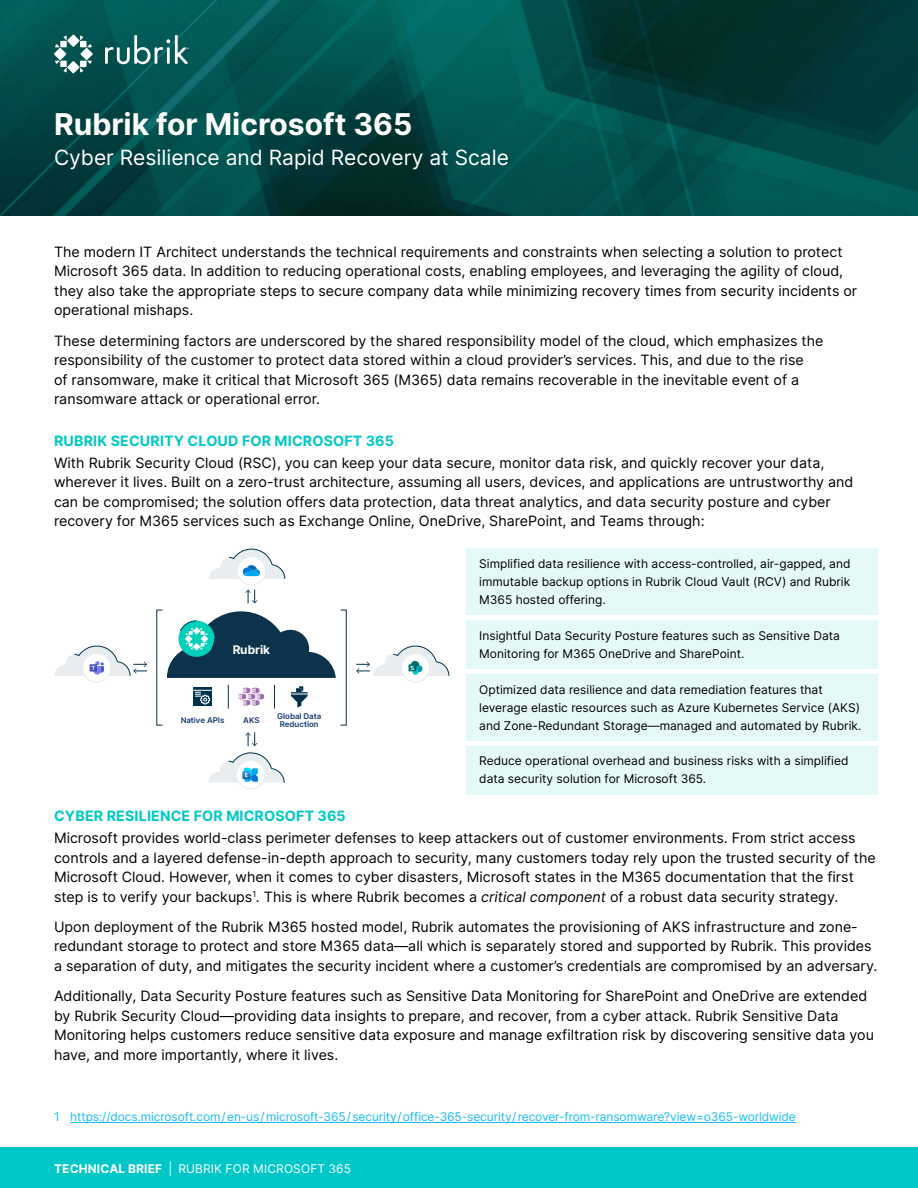
<style>
.page{position:relative;width:918px;height:1188px;background:#fff}
.page>*{position:absolute;margin:0;border:0;box-sizing:border-box;transform-origin:0 0}
.t1{font:700 30px "Inter";color:#fff}
.subtitle{font:21px "Inter";color:#fff}
.txt{font:14.25px/19.5px "Inter";color:#000}
.t2{font:700 14.25px "Inter";letter-spacing:.01em;color:#00c7c7}
.numbers{font:12px/18px "Inter";color:#000}
.Footnotes{font:12px "Inter";letter-spacing:-.01em;color:#19bcf4}
.t3{font:12px "Inter";letter-spacing:.01em;color:#fff}
.t4{font:700 11.85px "Inter";color:#fff}
.t5{font:7.95px/7.9px "Inter V";color:#153971;text-align:center}
.s1{font-style:italic}
.s2{font-weight:700}
</style>
<div class="page">
<img style="left:0;top:0;width:918px;height:216px">
<div style="left:0;top:1148px;width:918px;height:40px;background:#00c7c7"></div>
<div style="left:401px;top:653px;width:29px;height:29px;border:1px solid #e9edf0;border-radius:50%"></div>
<svg style="left:356px;top:646px;width:93px;height:30px"></svg>
<div style="left:237px;top:556px;width:29px;height:29px;border:1px solid #e9edf0;border-radius:50%"></div>
<svg style="left:209px;top:549px;width:76px;height:30px"></svg>
<svg style="left:245px;top:590px;width:12px;height:13px"></svg>
<div style="left:236px;top:760px;width:29px;height:29px;border:1px solid #e9edf0;border-radius:50%"></div>
<svg style="left:208px;top:752px;width:77px;height:31px"></svg>
<svg style="left:245px;top:732px;width:12px;height:14px"></svg>
<div style="left:82px;top:653px;width:29px;height:29px;border:1px solid #e9edf0;border-radius:50%"></div>
<svg style="left:54px;top:646px;width:93px;height:30px"></svg>
<svg style="left:193px;top:687px;width:19px;height:19px"></svg>
<svg style="left:193px;top:690px;width:19px;height:14px"></svg>
<svg style="left:239px;top:687px;width:25px;height:19px"></svg>
<svg style="left:291px;top:686px;width:17px;height:22px"></svg>
<svg style="left:167px;top:611px;width:169px;height:67px"></svg>
<svg style="left:185px;top:635px;width:7px;height:8px"></svg>
<svg style="left:228px;top:685px;width:1px;height:24px"></svg>
<svg style="left:274px;top:685px;width:1px;height:24px"></svg>
<hr style="left:70px;top:1122px;width:726px;height:1px;background:#19bcf4">
<div style="left:466px;top:549px;width:412px;height:66px;background:#e6f9f9"></div>
<div style="left:466px;top:620px;width:412px;height:49px;background:#e6f9f9"></div>
<div style="left:466px;top:674px;width:412px;height:67px;background:#e6f9f9"></div>
<div style="left:466px;top:746px;width:412px;height:48px;background:#e6f9f9"></div>
<svg style="left:67px;top:35px;width:13px;height:12px"></svg>
<svg style="left:67px;top:61px;width:13px;height:12px"></svg>
<svg style="left:80px;top:48px;width:13px;height:12px"></svg>
<svg style="left:55px;top:36px;width:12px;height:11px"></svg>
<svg style="left:80px;top:61px;width:12px;height:11px"></svg>
<svg style="left:55px;top:61px;width:12px;height:11px"></svg>
<svg style="left:80px;top:36px;width:12px;height:11px"></svg>
<svg style="left:54px;top:48px;width:12px;height:12px"></svg>
<svg style="left:105px;top:35px;width:84px;height:29px"></svg>
<p class="t1" style="left:54px;top:101px;width:360px">Rubrik for Microsoft 365</p>
<p class="subtitle" style="left:54px;top:142px;width:457px">Cyber Resilience and Rapid Recovery at Scale</p>
<p class="txt" style="left:54px;top:242px;width:805px">The modern IT Architect understands the technical requirements and constraints when selecting a solution to protect Microsoft 365 data. In addition to reducing operational costs, enabling employees, and leveraging the agility of cloud, they also take the appropriate steps to secure company data while minimizing recovery times from security incidents or operational mishaps.</p>
<p class="txt" style="left:54px;top:330px;width:771px">These determining factors are underscored by the shared responsibility model of the cloud, which emphasizes the responsibility of the customer to protect data stored within a cloud provider’s services. This, and due to the rise<br>of ransomware, make it critical that Microsoft 365 (M365) data remains recoverable in the inevitable event of a ransomware attack or operational error.</p>
<p class="t2" style="left:54px;top:430px;width:341px">RUBRIK SECURITY CLOUD FOR MICROSOFT 365</p>
<p class="txt" style="left:54px;top:452px;width:801px">With Rubrik Security Cloud (RSC), you can keep your data secure, monitor data risk, and quickly recover your data, wherever it lives. Built on a zero-trust architecture, assuming all users, devices, and applications are untrustworthy and can be compromised; the solution offers data protection, data threat analytics, and data security posture and cyber recovery for M365 services such as Exchange Online, OneDrive, SharePoint, and Teams through:</p>
<p class="t4" style="left:233px;top:640px;width:39px">Rubrik</p>
<p class="t5" style="left:180px;top:716px;width:45px">Native APIs</p>
<p class="t5" style="left:243px;top:716px;width:18px">AKS</p>
<p class="t5" style="left:277px;top:712px;width:46px">Global Data<br>Reduction</p>
<p class="numbers" style="left:479px;top:555px;width:373px;text-align:justify">Simplified data resilience with access-controlled, air-gapped, and immutable backup options in Rubrik Cloud Vault (RCV) and Rubrik M365 hosted offering.</p>
<p class="numbers" style="left:479px;top:626px;width:362px">Insightful Data Security Posture features such as Sensitive Data<br>Monitoring for M365 OneDrive and SharePoint.</p>
<p class="numbers" style="left:479px;top:680px;width:384px">Optimized data resilience and data remediation features that leverage elastic resources such as Azure Kubernetes Service (AKS) and Zone-Redundant Storage—managed and automated by Rubrik.</p>
<p class="numbers" style="left:479px;top:752px;width:371px">Reduce operational overhead and business risks with a simplified data security solution for Microsoft 365.</p>
<p class="t2" style="left:54px;top:805px;width:293px">CYBER RESILIENCE FOR MICROSOFT 365</p>
<p class="txt" style="left:54px;top:828px;width:823px">Microsoft provides world-class perimeter defenses to keep attackers out of customer environments. From strict access controls and a layered defense-in-depth approach to security, many customers today rely upon the trusted security of the Microsoft Cloud. However, when it comes to cyber disasters, Microsoft states in the M365 documentation that the first step is to verify your backups<sup>1</sup>. This is where Rubrik becomes a <span class="s1">critical component</span> of a robust data security strategy.</p>
<p class="txt" style="left:54px;top:917px;width:825px">Upon deployment of the Rubrik M365 hosted model, Rubrik automates the provisioning of AKS infrastructure and zone&shy;redundant storage to protect and store M365 data—all which is separately stored and supported by Rubrik. This provides a separation of duty, and mitigates the security incident where a customer’s credentials are compromised by an adversary.</p>
<p class="txt" style="left:54px;top:986px;width:821px">Additionally, Data Security Posture features such as Sensitive Data Monitoring for SharePoint and OneDrive are extended by Rubrik Security Cloud—providing data insights to prepare, and recover, from a cyber attack. Rubrik Sensitive Data Monitoring helps customers reduce sensitive data exposure and manage exfiltration risk by discovering sensitive data you have, and more importantly, where it lives.</p>
<p class="Footnotes" style="left:54px;top:1107px;width:743px">1 https://docs.microsoft.com/en-us/microsoft-365/security/office-365-security/recover-from-ransomware?view=o365-worldwide</p>
<p class="t3" style="left:54px;top:1160px;width:299px"><span class="s2">TECHNICAL BRIEF</span> | RUBRIK FOR MICROSOFT 365</p>
</div>
